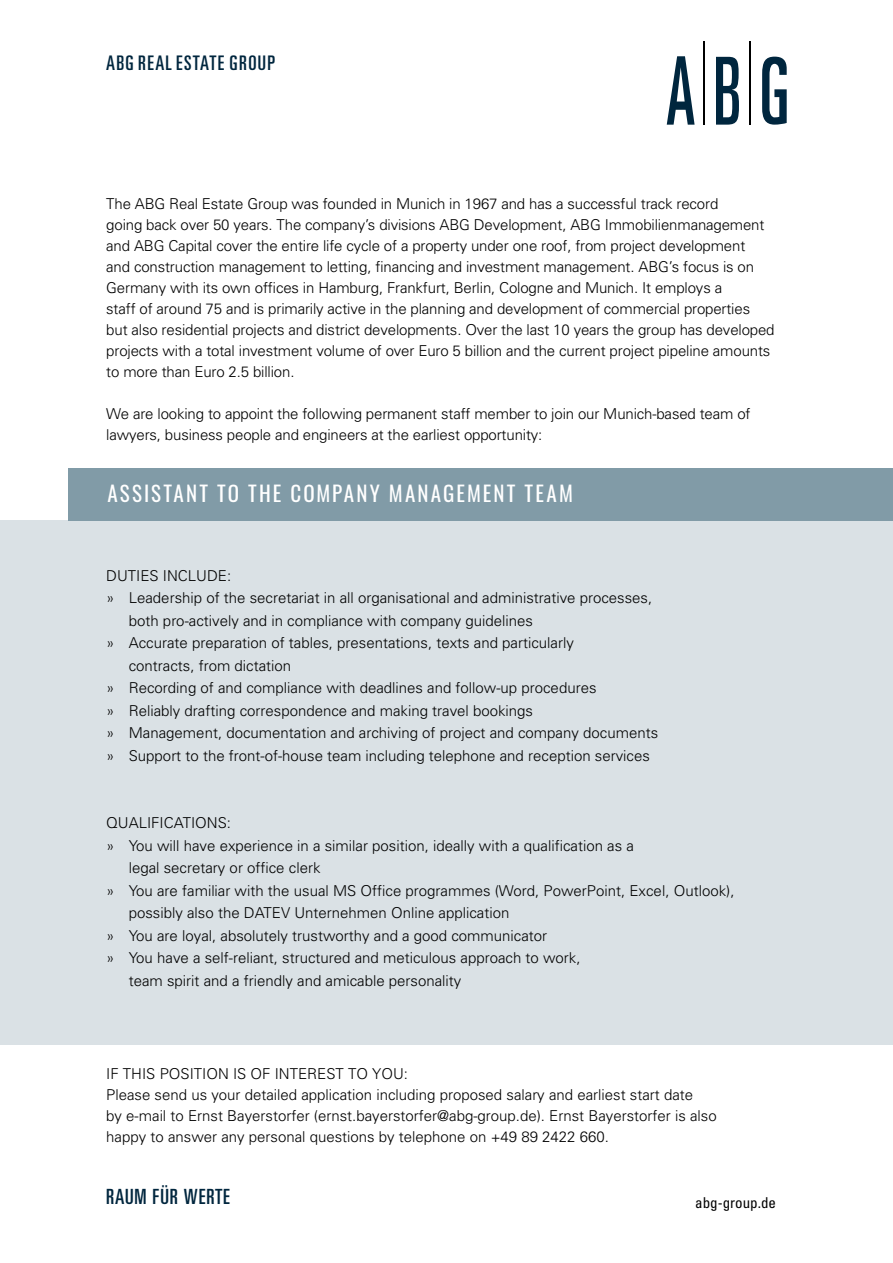
<style>
.page{position:relative;width:893px;height:1263px;background:#fff}
.page>*{position:absolute;margin:0;border:0;box-sizing:border-box;transform-origin:0 0}
.t1{font:21px "Oswald";letter-spacing:.105em;color:#fff}
.t2{font:ultra-condensed 21px "Univers LT";letter-spacing:.04em;color:#00263e}
.t3{font:ultra-condensed 20.1px "Univers LT";letter-spacing:.07em;color:#00263e}
.t4{font:300 15px/21px "Univers";color:#000}
.t5{font:condensed 15px "Univers LT";color:#000}
</style>
<div class="page">
<svg style="left:716px;top:57px;width:23px;height:68px"></svg>
<svg style="left:762px;top:57px;width:25px;height:68px"></svg>
<hr style="left:704px;top:41px;width:1px;height:84px;background:#000">
<hr style="left:750px;top:41px;width:1px;height:84px;background:#000">
<svg style="left:667px;top:56px;width:28px;height:69px"></svg>
<div style="left:0;top:520px;width:893px;height:525px;background:#dae1e5"></div>
<div style="left:68px;top:468px;width:825px;height:53px;background:#819ba7"></div>
<h2 class="t3" style="left:106px;top:51px;width:171px">ABG REAL ESTATE GROUP</h2>
<p class="t4" style="left:106px;top:193px;width:670px">The ABG Real Estate Group was founded in Munich in 1967 and has a successful track record<br>going back over 50 years. The company’s divisions ABG Development, ABG Immobilienmanagement and ABG Capital cover the entire life cycle of a property under one roof, from project development<br>and construction management to letting, financing and investment management. ABG’s focus is on Germany with its own offices in Hamburg, Frankfurt, Berlin, Cologne and Munich. It employs a<br>staff of around 75 and is primarily active in the planning and development of commercial properties but also residential projects and district developments. Over the last 10 years the group has developed projects with a total investment volume of over Euro 5 billion and the current project pipeline amounts to more than Euro 2.5 billion.</p>
<p class="t4" style="left:106px;top:403px;width:646px">We are looking to appoint the following permanent staff member to join our Munich-based team of lawyers, business people and engineers at the earliest opportunity:</p>
<h1 class="t1" style="left:107px;top:475px;width:467px">ASSISTANT TO THE COMPANY MANAGEMENT TEAM</h1>
<p class="t4" style="left:106px;top:564px;width:127px">DUTIES INCLUDE:</p>
<p class="t4" style="left:106px;top:587px;width:547px">» Leadership of the secretariat in all organisational and administrative processes,</p>
<p class="t4" style="left:129px;top:609px;width:406px">both pro-actively and in compliance with company guidelines</p>
<p class="t4" style="left:106px;top:632px;width:469px">» Accurate preparation of tables, presentations, texts and particularly</p>
<p class="t4" style="left:129px;top:654px;width:164px">contracts, from dictation</p>
<p class="t4" style="left:106px;top:677px;width:492px">» Recording of and compliance with deadlines and follow-up procedures</p>
<p class="t4" style="left:106px;top:699px;width:428px">» Reliably drafting correspondence and making travel bookings</p>
<p class="t4" style="left:106px;top:722px;width:553px">» Management, documentation and archiving of project and company documents</p>
<p class="t4" style="left:106px;top:744px;width:545px">» Support to the front-of-house team including telephone and reception services</p>
<p class="t4" style="left:106px;top:812px;width:126px">QUALIFICATIONS:</p>
<p class="t4" style="left:106px;top:834px;width:529px">» You will have experience in a similar position, ideally with a qualification as a</p>
<p class="t4" style="left:129px;top:857px;width:193px">legal secretary or office clerk</p>
<p class="t4" style="left:106px;top:879px;width:630px">» You are familiar with the usual MS Office programmes (Word, PowerPoint, Excel, Outlook),</p>
<p class="t4" style="left:129px;top:902px;width:382px">possibly also the DATEV Unternehmen Online application</p>
<p class="t4" style="left:106px;top:924px;width:442px">» You are loyal, absolutely trustworthy and a good communicator</p>
<p class="t4" style="left:106px;top:947px;width:476px">» You have a self-reliant, structured and meticulous approach to work,</p>
<p class="t4" style="left:129px;top:969px;width:334px">team spirit and a friendly and amicable personality</p>
<p class="t4" style="left:106px;top:1063px;width:612px">IF THIS POSITION IS OF INTEREST TO YOU:<br>Please send us your detailed application including proposed salary and earliest start date<br>by e-mail to Ernst Bayerstorfer (ernst.bayerstorfer@abg-group.de). Ernst Bayerstorfer is also happy to answer any personal questions by telephone on +49 89 2422 660.</p>
<h1 class="t2" style="left:106px;top:1184px;width:125px">RAUM FÜR WERTE</h1>
<p class="t5" style="left:695px;top:1193px;width:82px">abg-group.de</p>
</div>
